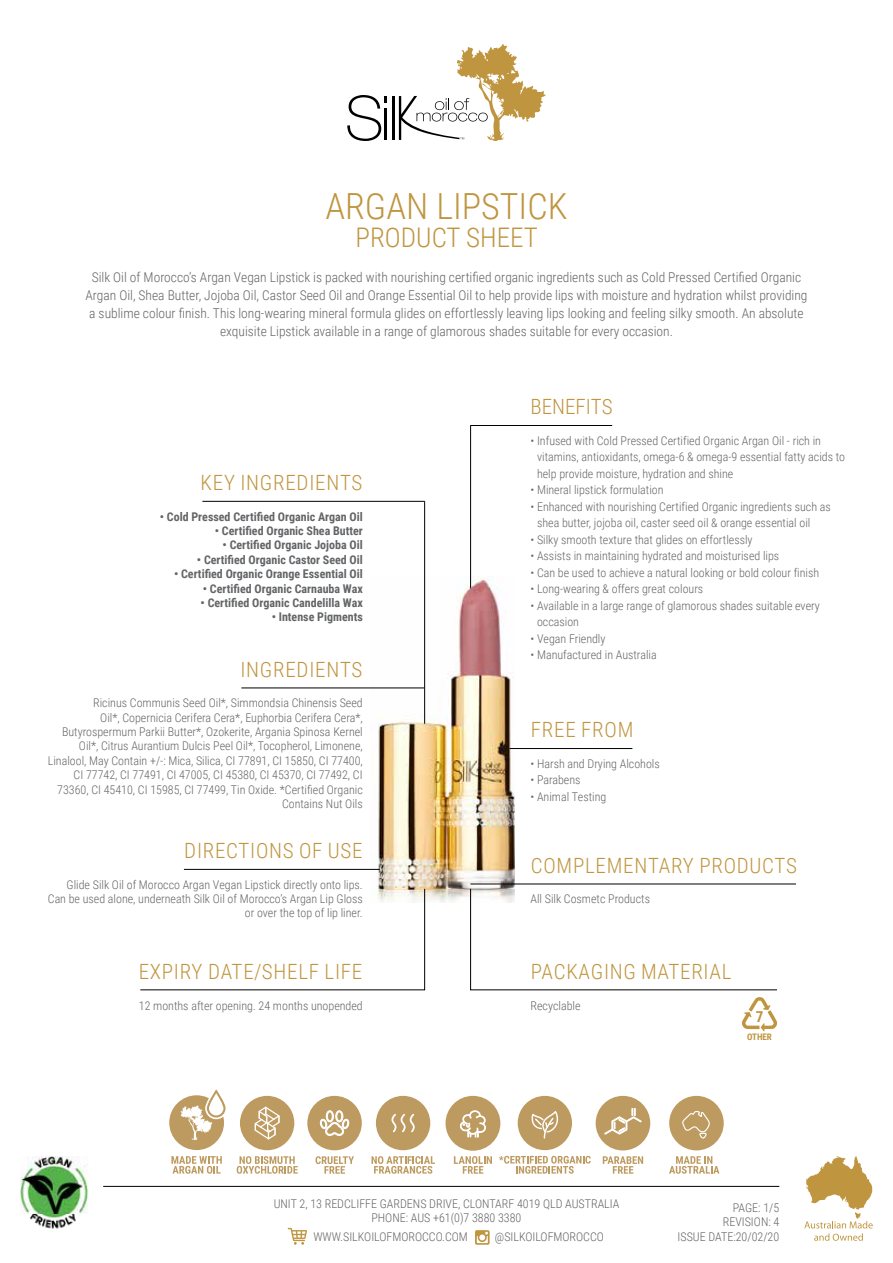
<style>
.page{position:relative;width:893px;height:1263px;background:#fff}
.page>*{position:absolute;margin:0;border:0;box-sizing:border-box;transform-origin:0 0}
.t1{font:300 36px "Roboto Condensed";color:#bf953f}
.t2{font:300 27px "Roboto Condensed";color:#bf953f}
.t3{font:300 21px "Roboto Condensed";letter-spacing:.035em;color:#bf953f}
.t4{font:300 21px "Roboto Condensed";color:#bf953f}
.t5{font:700 15px "Roboto Condensed";color:#bf953f}
.t6{font:300 13.5px/18px "Roboto Condensed";color:#636466;text-align:center}
.t7{font:300 12px/14.4px "Roboto Condensed";color:#636466;text-align:right}
.t8{font:700 12px "Roboto Condensed";color:#636466}
.t9{font:700 9px "Roboto Condensed";color:#bf953f}
</style>
<div class="page">
<hr style="left:392px;top:96px;width:3px;height:44px;background:#000">
<svg style="left:347px;top:95px;width:40px;height:46px"></svg>
<svg style="left:399px;top:44px;width:147px;height:97px"></svg>
<svg style="left:804px;top:1156px;width:69px;height:85px"></svg>
<hr style="left:103px;top:1186px;width:676px;height:1px;background:#000">
<svg style="left:475px;top:1230px;width:15px;height:15px"></svg>
<svg style="left:288px;top:1228px;width:19px;height:17px"></svg>
<img style="left:20px;top:1156px;width:68px;height:73px">
<img style="left:371px;top:577px;width:144px;height:325px">
<hr style="left:241px;top:688px;width:183px;height:1px;background:#000">
<hr style="left:184px;top:869px;width:196px;height:1px;background:#000">
<hr style="left:202px;top:501px;width:223px;height:1px;background:#000">
<svg style="left:140px;top:888px;width:285px;height:102px"></svg>
<hr style="left:470px;top:425px;width:142px;height:1px;background:#000">
<svg style="left:470px;top:888px;width:307px;height:102px"></svg>
<hr style="left:470px;top:884px;width:326px;height:1px;background:#000">
<hr style="left:509px;top:748px;width:123px;height:1px;background:#000">
<hr style="left:424px;top:501px;width:1px;height:223px;background:#000">
<hr style="left:470px;top:425px;width:1px;height:163px;background:#000">
<svg style="left:742px;top:997px;width:35px;height:35px"></svg>
<svg style="left:171px;top:1156px;width:51px;height:18px"></svg>
<div style="left:169px;top:1095px;width:55px;height:55px;background:#bd9a5f;border-radius:50%"></div>
<svg style="left:181px;top:1089px;width:45px;height:51px"></svg>
<svg style="left:237px;top:1156px;width:61px;height:18px"></svg>
<div style="left:240px;top:1096px;width:54px;height:54px;background:#bd9a5f;border-radius:50%"></div>
<svg style="left:255px;top:1106px;width:25px;height:33px"></svg>
<svg style="left:316px;top:1156px;width:38px;height:18px"></svg>
<div style="left:307px;top:1096px;width:55px;height:54px;background:#bd9a5f;border-radius:50%"></div>
<svg style="left:320px;top:1110px;width:29px;height:26px"></svg>
<svg style="left:372px;top:1156px;width:63px;height:18px"></svg>
<div style="left:376px;top:1096px;width:54px;height:54px;background:#bd9a5f;border-radius:50%"></div>
<svg style="left:391px;top:1113px;width:24px;height:20px"></svg>
<svg style="left:454px;top:1156px;width:38px;height:18px"></svg>
<div style="left:445px;top:1096px;width:55px;height:55px;background:#bd9a5f;border-radius:50%"></div>
<svg style="left:460px;top:1110px;width:26px;height:27px"></svg>
<div style="left:518px;top:1096px;width:54px;height:54px;background:#bd9a5f;border-radius:50%"></div>
<svg style="left:531px;top:1111px;width:28px;height:28px"></svg>
<svg style="left:499px;top:1156px;width:92px;height:18px"></svg>
<svg style="left:603px;top:1156px;width:40px;height:18px"></svg>
<div style="left:596px;top:1096px;width:54px;height:54px;background:#bd9a5f;border-radius:50%"></div>
<svg style="left:604px;top:1108px;width:38px;height:26px"></svg>
<div style="left:669px;top:1096px;width:55px;height:54px;background:#bd9a5f;border-radius:50%"></div>
<svg style="left:682px;top:1111px;width:28px;height:27px"></svg>
<svg style="left:669px;top:1156px;width:50px;height:18px"></svg>
<h1 class="t1" style="left:325px;top:181px;width:244px">ARGAN LIPSTICK</h1>
<h2 class="t2" style="left:356px;top:219px;width:184px">PRODUCT SHEET</h2>
<p class="t6" style="left:85px;top:268px;width:723px">Silk Oil of Morocco’s Argan Vegan Lipstick is packed with nourishing certified organic ingredients such as Cold Pressed Certified Organic Argan Oil, Shea Butter, Jojoba Oil, Castor Seed Oil and Orange Essential Oil to help provide lips with moisture and hydration whilst providing a sublime colour finish. This long-wearing mineral formula glides on effortlessly leaving lips looking and feeling silky smooth. An absolute exquisite Lipstick available in a range of glamorous shades suitable for every occasion.</p>
<h3 class="t3" style="left:201px;top:468px;width:163px">KEY INGREDIENTS</h3>
<p class="t8" style="left:160px;top:508px;width:205px">• Cold Pressed Certified Organic Argan Oil</p>
<p class="t8" style="left:215px;top:522px;width:150px">• Certified Organic Shea Butter</p>
<p class="t8" style="left:223px;top:537px;width:142px">• Certified Organic Jojoba Oil</p>
<p class="t8" style="left:197px;top:551px;width:167px">• Certified Organic Castor Seed Oil</p>
<p class="t8" style="left:174px;top:565px;width:190px">• Certified Organic Orange Essential Oil</p>
<p class="t8" style="left:203px;top:580px;width:161px">• Certified Organic Carnauba Wax</p>
<p class="t8" style="left:201px;top:594px;width:164px">• Certified Organic Candelilla Wax</p>
<p class="t8" style="left:272px;top:609px;width:93px">• Intense Pigments</p>
<h3 class="t3" style="left:240px;top:654px;width:123px">INGREDIENTS</h3>
<p class="t7" style="left:48px;top:695px;width:316px">Ricinus Communis Seed Oil*, Simmondsia Chinensis Seed<br>Oil*, Copernicia Cerifera Cera*, Euphorbia Cerifera Cera*, Butyrospermum Parkii Butter*, Ozokerite, Argania Spinosa Kernel Oil*, Citrus Aurantium Dulcis Peel Oil*, Tocopherol, Limonene, Linalool, May Contain +/-: Mica, Silica, CI 77891, CI 15850, CI 77400, CI 77742, CI 77491, CI 47005, CI 45380, CI 45370, CI 77492, CI 73360, CI 45410, CI 15985, CI 77499, Tin Oxide. *Certified Organic Contains Nut Oils</p>
<h3 class="t3" style="left:184px;top:836px;width:180px">DIRECTIONS OF USE</h3>
<p class="t7" style="left:48px;top:877px;width:316px">Glide Silk Oil of Morocco Argan Vegan Lipstick directly onto lips.<br>Can be used alone, underneath Silk Oil of Morocco’s Argan Lip Gloss or over the top of lip liner.</p>
<h3 class="t3" style="left:139px;top:957px;width:225px">EXPIRY DATE/SHELF LIFE</h3>
<p class="t7" style="left:139px;top:998px;width:225px">12 months after opening. 24 months unopended</p>
<h3 class="t4" style="left:530px;top:392px;width:84px">BENEFITS</h3>
<p class="t7" style="left:537px;top:432px;width:310px;line-height:16.5px;text-align:left;text-indent:-7px">• Infused with Cold Pressed Certified Organic Argan Oil - rich in vitamins, antioxidants, omega-6 &amp; omega-9 essential fatty acids to help provide moisture, hydration and shine</p>
<p class="t7" style="left:530px;top:482px;width:135px">• Mineral lipstick formulation</p>
<p class="t7" style="left:537px;top:498px;width:295px;line-height:16.5px;text-align:left;text-indent:-7px">• Enhanced with nourishing Certified Organic ingredients such as shea butter, jojoba oil, caster seed oil &amp; orange essential oil</p>
<p class="t7" style="left:530px;top:532px;width:224px">• Silky smooth texture that glides on effortlessly</p>
<p class="t7" style="left:530px;top:548px;width:250px">• Assists in maintaining hydrated and moisturised lips</p>
<p class="t7" style="left:530px;top:565px;width:290px">• Can be used to achieve a natural looking or bold colour finish</p>
<p class="t7" style="left:530px;top:581px;width:174px">• Long-wearing &amp; offers great colours</p>
<p class="t7" style="left:537px;top:597px;width:284px;line-height:16.5px;text-align:left;text-indent:-7px">• Available in a large range of glamorous shades suitable every occasion</p>
<p class="t7" style="left:530px;top:631px;width:77px">• Vegan Friendly</p>
<p class="t7" style="left:530px;top:647px;width:128px">• Manufactured in Australia</p>
<h3 class="t3" style="left:531px;top:715px;width:104px">FREE FROM</h3>
<p class="t7" style="left:530px;top:756px;width:131px">• Harsh and Drying Alcohols</p>
<p class="t7" style="left:530px;top:772px;width:52px">• Parabens</p>
<p class="t7" style="left:530px;top:789px;width:77px">• Animal Testing</p>
<h3 class="t3" style="left:531px;top:850px;width:268px">COMPLEMENTARY PRODUCTS</h3>
<p class="t7" style="left:530px;top:891px;width:121px">All Silk Cosmetc Products</p>
<h3 class="t3" style="left:531px;top:957px;width:202px">PACKAGING MATERIAL</h3>
<p class="t7" style="left:530px;top:998px;width:52px">Recyclable</p>
<p class="t5" style="left:756px;top:1006px;width:9px">7</p>
<p class="t9" style="left:747px;top:1030px;width:26px">OTHER</p>
<p class="t7" style="left:274px;top:1196px;width:347px;text-align:center">UNIT 2, 13 REDCLIFFE GARDENS DRIVE, CLONTARF 4019 QLD AUSTRALIA<br>PHONE: AUS +61(0)7 3880 3380</p>
<p class="t7" style="left:313px;top:1229px;width:156px">WWW.SILKOILOFMOROCCO.COM</p>
<p class="t7" style="left:495px;top:1229px;width:110px">@SILKOILOFMOROCCO</p>
<p class="t7" style="left:678px;top:1200px;width:103px">PAGE: 1/5<br>REVISION: 4<br>ISSUE DATE:20/02/20</p>
</div>
